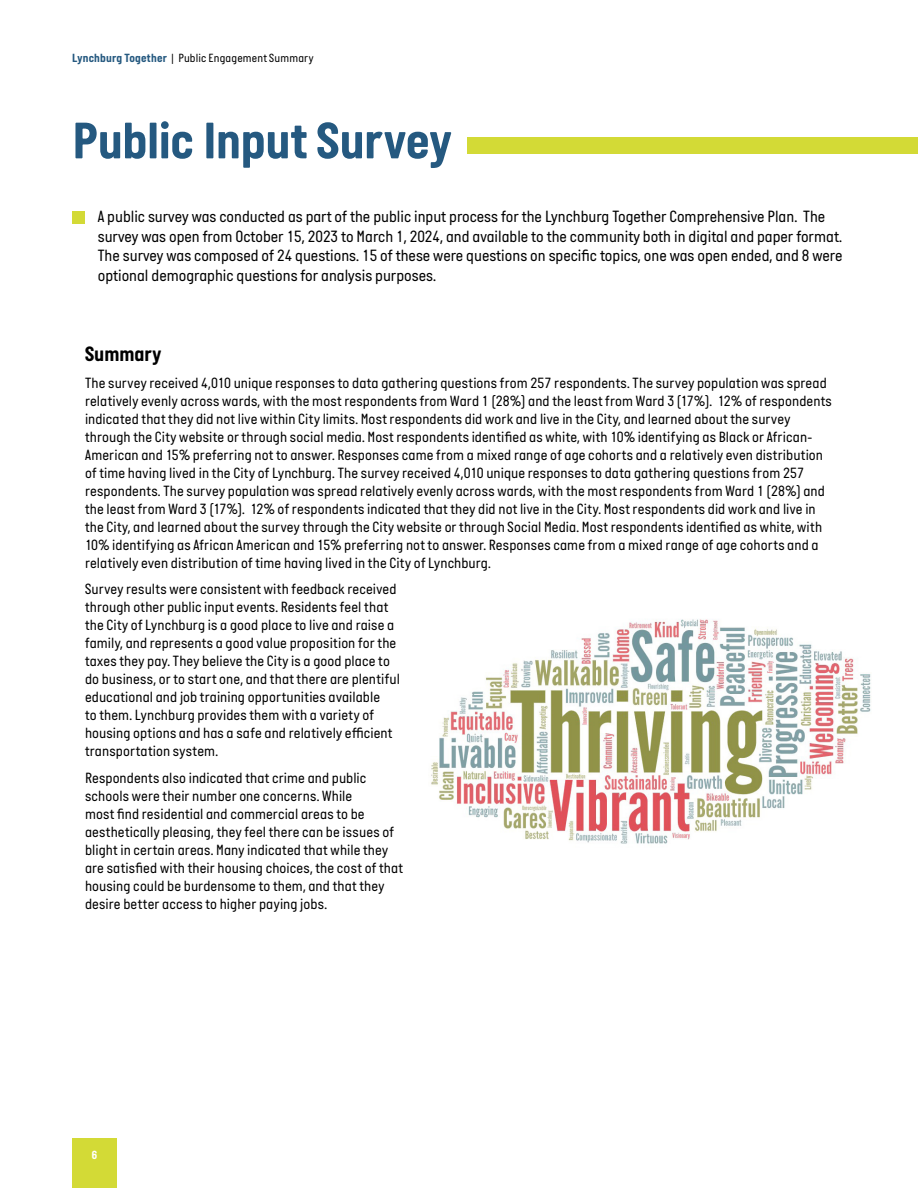
<style>
.page{position:relative;width:918px;height:1188px;background:#fff}
.page>*{position:absolute;margin:0;border:0;box-sizing:border-box;transform-origin:0 0}
.t1{font:700 52.5px "Italian Plate No 1";letter-spacing:-.01em;color:#255980}
.t2{font:700 21px "Italian Plate No 1";letter-spacing:-.005em;color:#000}
.t3{font:16.5px/19.8px "Italian Plate No 1";color:#000}
.t4{font:15px/18px "Italian Plate No 1";letter-spacing:.01em;color:#000}
.t5{font:12px "Italian Plate No 1";letter-spacing:.015em;color:#000}
.t6{font:700 12px "Italian Plate No 1";color:#fff}
.s1{font-weight:700;color:#255980}
</style>
<div class="page">
<img style="left:431px;top:619px;width:440px;height:225px">
<div style="left:72px;top:1138px;width:45px;height:50px;background:#d3da36"></div>
<div style="left:468px;top:137px;width:450px;height:17px;background:#d3da36"></div>
<div style="left:72px;top:211px;width:13px;height:12px;background:#d3da36"></div>
<p class="t5" style="left:72px;top:52px;width:243px"><span class="s1">Lynchburg Together</span> | Public Engagement Summary</p>
<h1 class="t1" style="left:72px;top:112px;width:381px">Public Input Survey</h1>
<p class="t3" style="left:98px;top:206px;width:746px">A public survey was conducted as part of the public input process for the Lynchburg Together Comprehensive Plan. The survey was open from October 15, 2023 to March 1, 2024, and available to the community both in digital and paper format.<br>The survey was composed of 24 questions. 15 of these were questions on specific topics, one was open ended, and 8 were optional demographic questions for analysis purposes.</p>
<h2 class="t2" style="left:85px;top:343px;width:78px">Summary</h2>
<p class="t4" style="left:85px;top:374px;width:748px">The survey received 4,010 unique responses to data gathering questions from 257 respondents. The survey population was spread relatively evenly across wards, with the most respondents from Ward 1 (28%) and the least from Ward 3 (17%). 12% of respondents indicated that they did not live within City limits. Most respondents did work and live in the City, and learned about the survey through the City website or through social media. Most respondents identified as white, with 10% identifying as Black or African-American and 15% preferring not to answer. Responses came from a mixed range of age cohorts and a relatively even distribution of time having lived in the City of Lynchburg. The survey received 4,010 unique responses to data gathering questions from 257 respondents. The survey population was spread relatively evenly across wards, with the most respondents from Ward 1 (28%) and the least from Ward 3 (17%). 12% of respondents indicated that they did not live in the City. Most respondents did work and live in the City, and learned about the survey through the City website or through Social Media. Most respondents identified as white, with 10% identifying as African American and 15% preferring not to answer. Responses came from a mixed range of age cohorts and a relatively even distribution of time having lived in the City of Lynchburg.</p>
<p class="t4" style="left:85px;top:580px;width:316px">Survey results were consistent with feedback received through other public input events. Residents feel that the City of Lynchburg is a good place to live and raise a family, and represents a good value proposition for the taxes they pay. They believe the City is a good place to do business, or to start one, and that there are plentiful educational and job training opportunities available<br>to them. Lynchburg provides them with a variety of housing options and has a safe and relatively efficient transportation system.</p>
<p class="t4" style="left:85px;top:769px;width:320px">Respondents also indicated that crime and public schools were their number one concerns. While<br>most find residential and commercial areas to be aesthetically pleasing, they feel there can be issues of blight in certain areas. Many indicated that while they are satisfied with their housing choices, the cost of that housing could be burdensome to them, and that they desire better access to higher paying jobs.</p>
<p class="t6" style="left:92px;top:1149px;width:7px">6</p>
</div>
